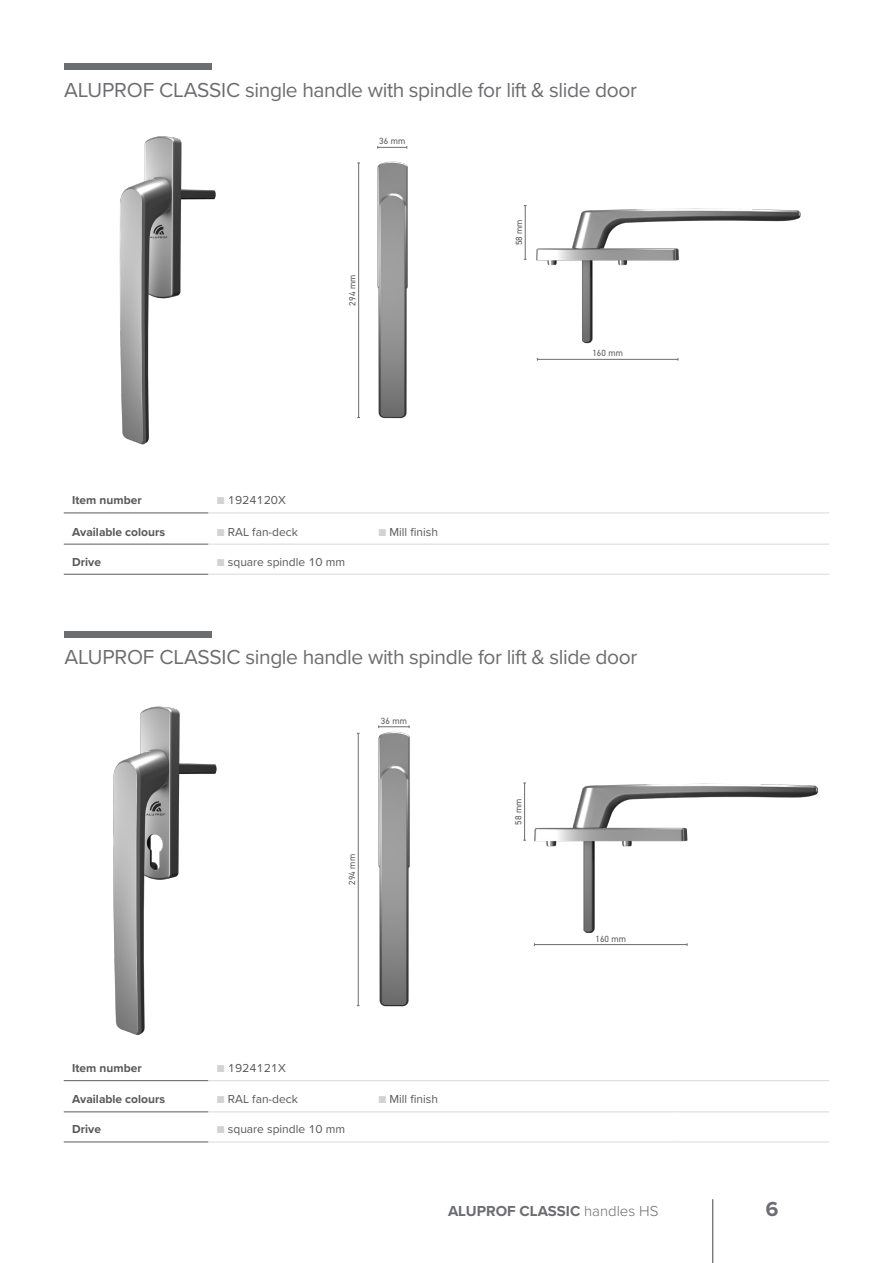
<style>
.page{position:relative;width:893px;height:1263px;background:#fff}
.page>*{position:absolute;margin:0;border:0;box-sizing:border-box;transform-origin:0 0}
.t1{font:21px "Proxima Nova";letter-spacing:-.02em;color:#6c6d70}
.t2{font:700 21px "Proxima Nova";color:#6c6d70}
.t3{font:700 15px "Proxima Nova";color:#6c6d70}
.t4{font:12px "Proxima Nova";color:#57585a}
.t5{font:700 12px "Proxima Nova";color:#57585a}
.t6{font:9px "DIN2014";letter-spacing:.01em;color:#57585a}
.s1{color:#d1d2d4}
.s2{font-weight:300}
</style>
<div class="page">
<hr style="left:712px;top:1199px;width:1px;height:64px;background:#57585a">
<hr style="left:64px;top:1080px;width:144px;height:1px;background:#6c6d70">
<hr style="left:64px;top:1111px;width:144px;height:1px;background:#6c6d70">
<hr style="left:64px;top:1141px;width:144px;height:1px;background:#6c6d70">
<hr style="left:208px;top:1080px;width:162px;height:1px;background:#dcdddf">
<hr style="left:370px;top:1080px;width:153px;height:1px;background:#dcdddf">
<hr style="left:523px;top:1080px;width:153px;height:1px;background:#dcdddf">
<hr style="left:676px;top:1080px;width:153px;height:1px;background:#dcdddf">
<hr style="left:208px;top:1111px;width:162px;height:1px;background:#dcdddf">
<hr style="left:370px;top:1111px;width:153px;height:1px;background:#dcdddf">
<hr style="left:523px;top:1111px;width:153px;height:1px;background:#dcdddf">
<hr style="left:676px;top:1111px;width:153px;height:1px;background:#dcdddf">
<hr style="left:208px;top:1141px;width:162px;height:1px;background:#dcdddf">
<hr style="left:370px;top:1141px;width:153px;height:1px;background:#dcdddf">
<hr style="left:523px;top:1141px;width:153px;height:1px;background:#dcdddf">
<hr style="left:676px;top:1141px;width:153px;height:1px;background:#dcdddf">
<hr style="left:64px;top:512px;width:144px;height:1px;background:#6c6d70">
<hr style="left:64px;top:544px;width:144px;height:1px;background:#6c6d70">
<hr style="left:64px;top:574px;width:144px;height:1px;background:#6c6d70">
<hr style="left:208px;top:512px;width:162px;height:1px;background:#dcdddf">
<hr style="left:370px;top:512px;width:153px;height:1px;background:#dcdddf">
<hr style="left:523px;top:512px;width:153px;height:1px;background:#dcdddf">
<hr style="left:676px;top:512px;width:153px;height:1px;background:#dcdddf">
<hr style="left:208px;top:544px;width:162px;height:1px;background:#dcdddf">
<hr style="left:370px;top:544px;width:153px;height:1px;background:#dcdddf">
<hr style="left:523px;top:544px;width:153px;height:1px;background:#dcdddf">
<hr style="left:676px;top:544px;width:153px;height:1px;background:#dcdddf">
<hr style="left:208px;top:574px;width:162px;height:1px;background:#dcdddf">
<hr style="left:370px;top:574px;width:153px;height:1px;background:#dcdddf">
<hr style="left:523px;top:574px;width:153px;height:1px;background:#dcdddf">
<hr style="left:676px;top:574px;width:153px;height:1px;background:#dcdddf">
<img style="left:119px;top:136px;width:97px;height:309px">
<img style="left:377px;top:161px;width:31px;height:258px">
<img style="left:536px;top:208px;width:264px;height:135px">
<hr style="left:358px;top:163px;width:1px;height:254px;background:#6c6d70">
<hr style="left:525px;top:206px;width:1px;height:53px;background:#6c6d70">
<hr style="left:537px;top:359px;width:141px;height:1px;background:#6c6d70">
<hr style="left:358px;top:733px;width:1px;height:273px;background:#6c6d70">
<hr style="left:379px;top:726px;width:30px;height:1px;background:#6c6d70">
<hr style="left:524px;top:783px;width:1px;height:57px;background:#6c6d70">
<hr style="left:534px;top:944px;width:153px;height:1px;background:#6c6d70">
<img style="left:113px;top:706px;width:104px;height:330px">
<img style="left:378px;top:732px;width:32px;height:275px">
<img style="left:534px;top:783px;width:284px;height:149px">
<svg style="left:377px;top:146px;width:30px;height:3px"></svg>
<div style="left:64px;top:64px;width:148px;height:6px;background:#6c6d70"></div>
<div style="left:64px;top:631px;width:148px;height:7px;background:#6c6d70"></div>
<p class="t1" style="left:64px;top:74px;width:574px">ALUPROF CLASSIC single handle with spindle for lift &amp; slide door</p>
<p class="t6" style="left:379px;top:136px;width:28px">36 mm</p>
<p class="t6" style="left:347px;top:306px;width:32px;rotate:-90deg">294 mm</p>
<p class="t5" style="left:72px;top:491px;width:71px">Item number</p>
<p class="t4" style="left:217px;top:491px;width:71px"><span class="s1">■</span> 1924120X</p>
<p class="t5" style="left:72px;top:523px;width:94px">Available colours</p>
<p class="t4" style="left:217px;top:523px;width:83px"><span class="s1">■</span> RAL fan-deck</p>
<p class="t4" style="left:378px;top:523px;width:61px"><span class="s1">■</span> Mill finish</p>
<p class="t5" style="left:72px;top:553px;width:30px">Drive</p>
<p class="t4" style="left:217px;top:553px;width:130px"><span class="s1">■</span> square spindle 10 mm</p>
<p class="t6" style="left:513px;top:245px;width:28px;rotate:-90deg">58 mm</p>
<p class="t6" style="left:592px;top:348px;width:32px">160 mm</p>
<p class="t1" style="left:64px;top:642px;width:574px">ALUPROF CLASSIC single handle with spindle for lift &amp; slide door</p>
<p class="t6" style="left:381px;top:715px;width:28px">36 mm</p>
<p class="t6" style="left:346px;top:885px;width:32px;rotate:-90deg">294 mm</p>
<p class="t6" style="left:513px;top:825px;width:28px;rotate:-90deg">58 mm</p>
<p class="t6" style="left:595px;top:933px;width:32px">160 mm</p>
<p class="t5" style="left:72px;top:1059px;width:71px">Item number</p>
<p class="t4" style="left:217px;top:1059px;width:71px"><span class="s1">■</span> 1924121X</p>
<p class="t5" style="left:72px;top:1090px;width:94px">Available colours</p>
<p class="t4" style="left:217px;top:1090px;width:83px"><span class="s1">■</span> RAL fan-deck</p>
<p class="t4" style="left:378px;top:1090px;width:61px"><span class="s1">■</span> Mill finish</p>
<p class="t5" style="left:72px;top:1120px;width:30px">Drive</p>
<p class="t4" style="left:217px;top:1120px;width:130px"><span class="s1">■</span> square spindle 10 mm</p>
<p class="t3" style="left:448px;top:1199px;width:212px">ALUPROF CLASSIC <span class="s2">handles HS</span></p>
<p class="t2" style="left:765px;top:1193px;width:15px">6</p>
</div>
